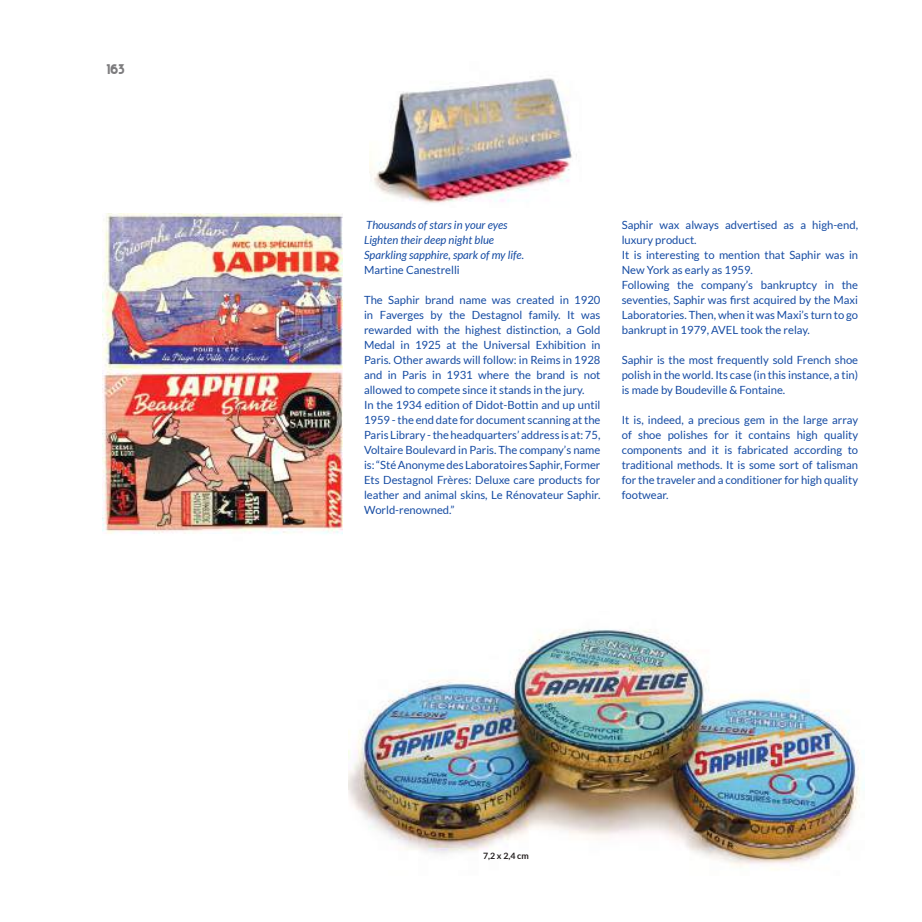
<style>
.page{position:relative;width:922px;height:922px;background:#fff}
.page>*{position:absolute;margin:0;border:0;box-sizing:border-box;transform-origin:0 0}
.t1{font:18.75px "Elkwood";color:#7d7c7e}
.t2{font:11.25px/15px "Lato";color:#154ba3}
.t3{font:italic 11.25px/15px "Lato";color:#154ba3}
.t4{font:700 8.75px "Lato";color:#241f1f}
</style>
<div class="page">
<img style="left:369px;top:78px;width:208px;height:125px">
<img style="left:103px;top:214px;width:240px;height:320px">
<img style="left:348px;top:629px;width:515px;height:241px">
<h1 class="t1" style="left:106px;top:60px;width:20px">163</h1>
<p class="t3" style="left:364px;top:218px;width:162px">Thousands of stars in your eyes<br>Lighten their deep night blue<br>Sparkling sapphire, spark of my life.</p>
<p class="t2" style="left:364px;top:262px;width:97px">Martine Canestrelli</p>
<p class="t2" style="left:364px;top:292px;width:238px">The Saphir brand name was created in 1920 in Faverges by the Destagnol family. It was rewarded with the highest distinction, a Gold Medal in 1925 at the Universal Exhibition in Paris. Other awards will follow: in Reims in 1928 and in Paris in 1931 where the brand is not allowed to compete since it stands in the jury.<br>In the 1934 edition of Didot-Bottin and up until 1959 - the end date for document scanning at the Paris Library - the headquarters’ address is at: 75, Voltaire Boulevard in Paris. The company’s name is: “Sté Anonyme des Laboratoires Saphir, Former Ets Destagnol Frères: Deluxe care products for leather and animal skins, Le Rénovateur Saphir.<br>World-renowned.”</p>
<p class="t2" style="left:621px;top:217px;width:238px">Saphir wax always advertised as a high-end, luxury product.<br>It is interesting to mention that Saphir was in New York as early as 1959.<br>Following the company’s bankruptcy in the seventies, Saphir was first acquired by the Maxi Laboratories. Then, when it was Maxi’s turn to go bankrupt in 1979, AVEL took the relay.</p>
<p class="t2" style="left:621px;top:352px;width:238px;text-align:justify">Saphir is the most frequently sold French shoe polish in the world. Its case (in this instance, a tin) is made by Boudeville &amp; Fontaine.</p>
<p class="t2" style="left:621px;top:412px;width:238px;text-align:justify">It is, indeed, a precious gem in the large array of shoe polishes for it contains high quality components and it is fabricated according to traditional methods. It is some sort of talisman for the traveler and a conditioner for high quality footwear.</p>
<p class="t4" style="left:483px;top:850px;width:47px">7,2 x 2,4 cm</p>
</div>
